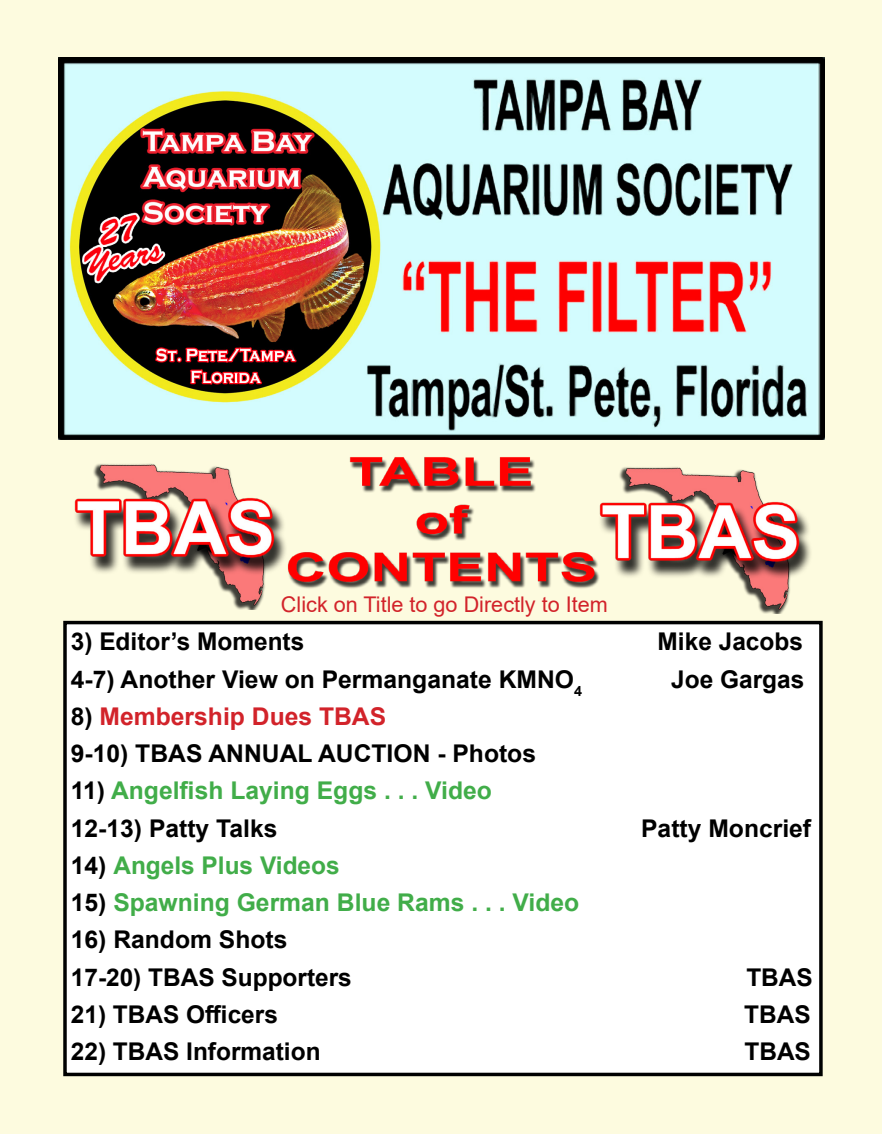
<style>
.page{position:relative;width:882px;height:1134px;background:#fdfbdf}
.page>*{position:absolute;margin:0;border:0;box-sizing:border-box;transform-origin:0 0}
.t1{font:700 24.5px/37.3px "Arial";color:#000}
.t2{font:700 24.5px/37.3px "Arial";color:#41ad49}
.t3{font:21.7px "Arial";color:#d2232a}
.s1{color:#d2232a}
.s2{color:#000}
</style>
<div class="page">
<div style="left:63px;top:621px;width:760px;height:455px;background:#fff;border:3px solid #000101"></div>
<img style="left:59px;top:58px;width:765px;height:381px">
<img style="left:300px;top:457px;width:278px;height:132px">
<img style="left:87px;top:415px;width:184px;height:195px">
<img style="left:74px;top:472px;width:226px;height:115px">
<img style="left:612px;top:419px;width:185px;height:194px">
<img style="left:578px;top:476px;width:233px;height:114px">
<p class="t3" style="left:281px;top:590px;width:328px">Click on Title to go Directly to Item</p>
<p class="t1" style="left:71px;top:623px;width:235px">3) Editor’s Moments</p>
<p class="t1" style="left:658px;top:623px;width:147px">Mike Jacobs</p>
<p class="t1" style="left:71px;top:661px;width:513px">4-7) Another View on Permanganate KMNO<sub>4</sub></p>
<p class="t1" style="left:671px;top:661px;width:135px">Joe Gargas</p>
<p class="t1" style="left:71px;top:698px;width:467px">8) <span class="s1">Membership Dues TBAS<br></span>9-10) TBAS ANNUAL AUCTION - Photos</p>
<p class="t2" style="left:71px;top:772px;width:423px"><span class="s2">11)</span> Angelfish Laying Eggs . . . Video<br><span class="s2">12-13) Patty Talks</span></p>
<p class="t1" style="left:641px;top:810px;width:172px">Patty Moncrief</p>
<p class="t2" style="left:71px;top:847px;width:270px"><span class="s2">14)</span> Angels Plus Videos</p>
<p class="t2" style="left:71px;top:884px;width:510px"><span class="s2">15)</span> Spawning German Blue Rams . . . Video</p>
<p class="t1" style="left:71px;top:921px;width:283px">16) Random Shots<br>17-20) TBAS Supporters</p>
<p class="t1" style="left:746px;top:959px;width:68px">TBAS</p>
<p class="t1" style="left:71px;top:996px;width:209px">21) TBAS Officers</p>
<p class="t1" style="left:744px;top:996px;width:68px">TBAS</p>
<p class="t1" style="left:71px;top:1033px;width:251px">22) TBAS Information</p>
<p class="t1" style="left:744px;top:1033px;width:68px">TBAS</p>
</div>
